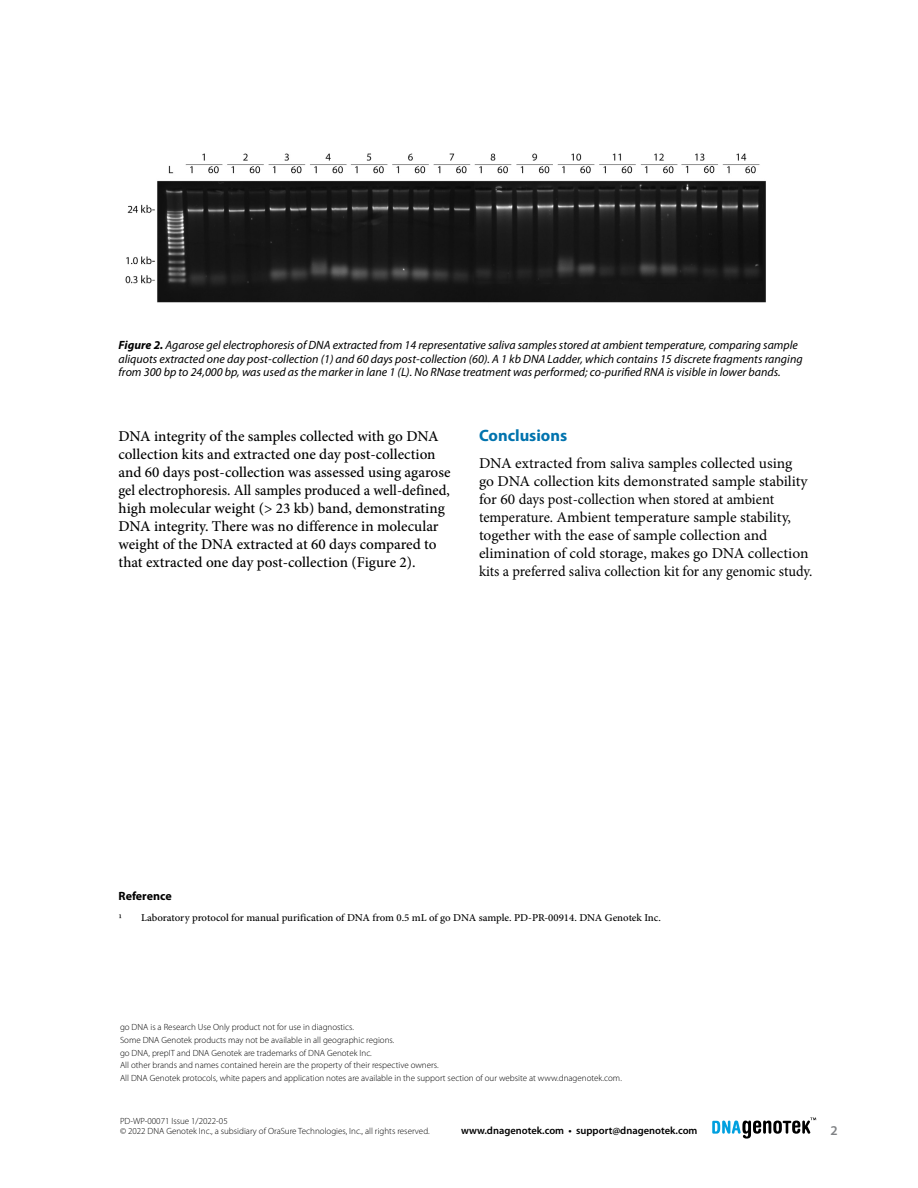
<style>
.page{position:relative;width:918px;height:1188px;background:#fff}
.page>*{position:absolute;margin:0;border:0;box-sizing:border-box;transform-origin:0 0}
.t1{font:700 16.5px "Myriad Pro";color:#0073ae}
.t2{font:500 15px/18px "Minion Pro";color:#000}
.t3{font:15px/18px "Minion Pro";color:#000}
.t4{font:600 13.5px "Myriad Pro";color:#808285}
.t5{font:italic 12px/13.5px "Myriad Pro";color:#000}
.t6{font:700 12px "Myriad Pro";color:#000}
.t7{font:500 10.5px "Minion Pro";letter-spacing:-.005em;color:#000}
.t8{font:600 10.5px "Myriad Pro";color:#000}
.t9{font:300 9px/12.6px "Myriad Pro";color:#000}
.s1{font-weight:700}
</style>
<div class="page">
<svg style="left:712px;top:1118px;width:104px;height:21px"></svg>
<img style="left:125px;top:153px;width:641px;height:150px">
<p class="t5" style="left:119px;top:338px;width:686px"><span class="s1">Figure 2.</span> Agarose gel electrophoresis of DNA extracted from 14 representative saliva samples stored at ambient temperature, comparing sample aliquots extracted one day post-collection (1) and 60 days post-collection (60). A 1 kb DNA Ladder, which contains 15 discrete fragments ranging from 300 bp to 24,000 bp, was used as the marker in lane 1 (L). No RNase treatment was performed; co-purified RNA is visible in lower bands.</p>
<p class="t2" style="left:119px;top:427px;width:334px">DNA integrity of the samples collected with go DNA collection kits and extracted one day post-collection and 60 days post-collection was assessed using agarose gel electrophoresis. All samples produced a well-defined, high molecular weight (&gt; 23 kb) band, demonstrating DNA integrity. There was no difference in molecular weight of the DNA extracted at 60 days compared to that extracted one day post-collection (Figure 2).</p>
<h1 class="t1" style="left:479px;top:425px;width:90px">Conclusions</h1>
<p class="t3" style="left:479px;top:454px;width:335px">DNA extracted from saliva samples collected using<br>go DNA collection kits demonstrated sample stability for 60 days post-collection when stored at ambient temperature. Ambient temperature sample stability, together with the ease of sample collection and elimination of cold storage, makes go DNA collection kits a preferred saliva collection kit for any genomic study.</p>
<h3 class="t6" style="left:119px;top:888px;width:55px">Reference</h3>
<p class="t7" style="left:119px;top:911px;width:5px">1</p>
<p class="t7" style="left:141px;top:911px;width:521px">Laboratory protocol for manual purification of DNA from 0.5 mL of go DNA sample. PD-PR-00914. DNA Genotek Inc.</p>
<p class="t9" style="left:120px;top:1021px;width:503px">go DNA is a Research Use Only product not for use in diagnostics.<br>Some DNA Genotek products may not be available in all geographic regions.<br>go DNA, prepIT and DNA Genotek are trademarks of DNA Genotek Inc.<br>All other brands and names contained herein are the property of their respective owners.<br>All DNA Genotek protocols, white papers and application notes are available in the support section of our website at www.dnagenotek.com.</p>
<p class="t9" style="left:120px;top:1115px;width:311px;line-height:10.5px">PD-WP-00071 Issue 1/2022-05<br>© 2022 DNA Genotek Inc., a subsidiary of OraSure Technologies, Inc., all rights reserved.</p>
<p class="t8" style="left:461px;top:1124px;width:238px">www.dnagenotek.com • support@dnagenotek.com</p>
<h3 class="t4" style="left:830px;top:1121px;width:9px">2</h3>
</div>
